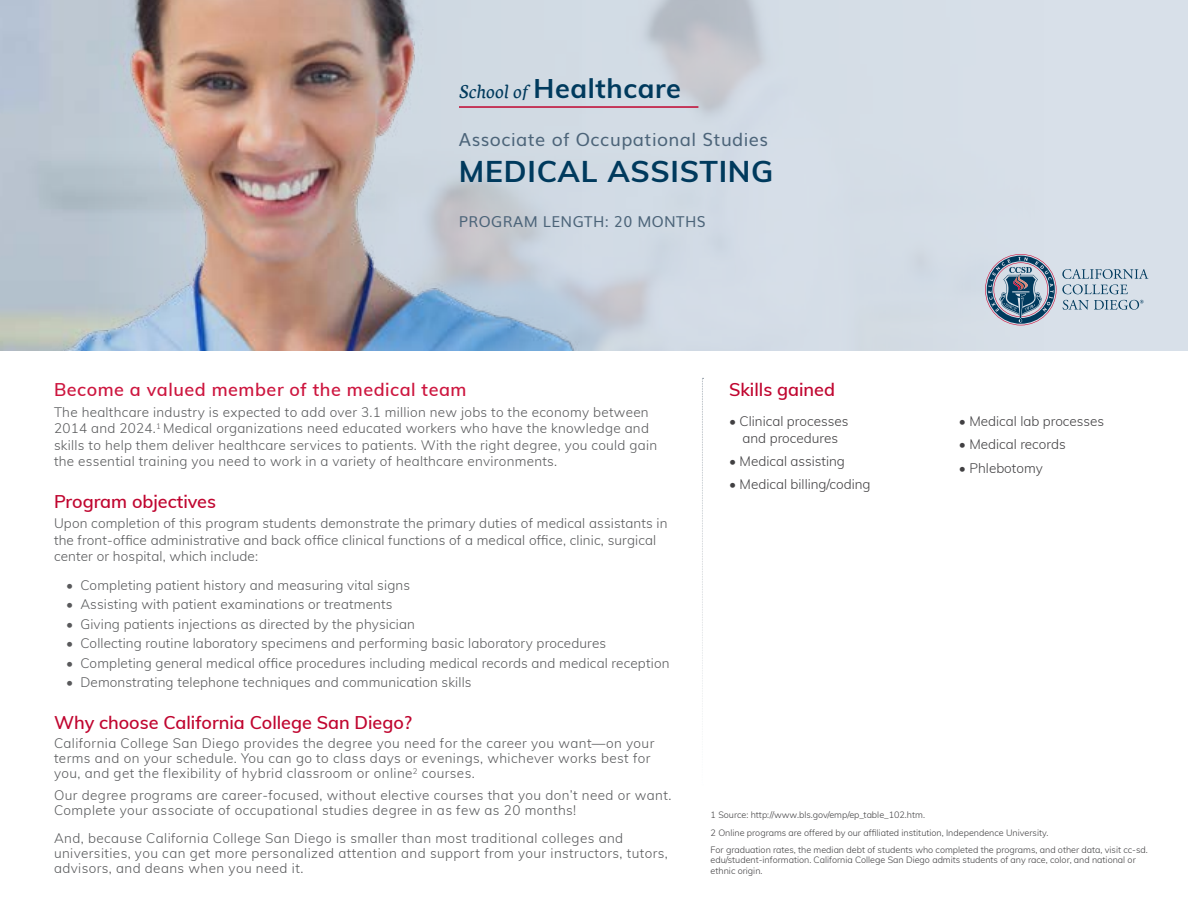
<style>
.page{position:relative;width:1188px;height:918px;background:#fff}
.page>*{position:absolute;margin:0;border:0;box-sizing:border-box;transform-origin:0 0}
.School_Of_Headline{font:700 30px "Muli";letter-spacing:.025em;color:#003a5d}
.School_of_Header{font:700 27px "Muli";letter-spacing:.025em;color:#003a5d}
.Program_Overview_Hea{font:600 18px "Muli";color:#c00630}
.Program_Overview_Hea-2{font:600 18px "Muli";letter-spacing:.03em;color:#cd163f}
.School_Of_Headline-2{font:18px "Muli";letter-spacing:.025em;color:#4c6479}
.Program_Overview_Lis{font:600 18px "Muli";color:#c00630}
.School_Of_Headline-3{font:15px "Muli";letter-spacing:.025em;color:#4c6479}
.Program_Overview_Bod{font:300 13.5px/16.5px "Muli";letter-spacing:.02em;color:#58595b}
.Program_Overview_Lis-2{font:300 13.5px/16.5px "Muli";color:#414042;text-align:center}
.Program_Overview_Dis{font:300 9px/10.5px "Muli";color:#414042}
.s1{font-family:"Neuton";font-weight:400;font-style:italic;font-size:21px}
</style>
<div class="page">
<div style="left:0;top:0;width:1188px;height:351px;background:#d8e0e9"></div>
<img style="left:0;top:0;width:594px;height:351px">
<svg style="left:1062px;top:269px;width:86px;height:25px"></svg>
<svg style="left:1063px;top:300px;width:81px;height:10px"></svg>
<svg style="left:985px;top:254px;width:71px;height:71px"></svg>
<svg style="left:702px;top:378px;width:1px;height:349px"></svg>
<hr style="left:459px;top:106px;width:239px;height:2px;background:#c00630">
<p class="School_of_Header" style="left:459px;top:68px;width:223px"><span class="s1">School of</span> Healthcare</p>
<p class="School_Of_Headline-2" style="left:459px;top:124px;width:311px">Associate of Occupational Studies</p>
<p class="School_Of_Headline" style="left:459px;top:149px;width:316px">MEDICAL ASSISTING</p>
<p class="School_Of_Headline-3" style="left:459px;top:209px;width:248px">PROGRAM LENGTH: 20 MONTHS</p>
<p class="Program_Overview_Hea-2" style="left:54px;top:376px;width:414px">Become a valued member of the medical team</p>
<p class="Program_Overview_Bod" style="left:54px;top:403px;width:605px">The healthcare industry is expected to add over 3.1 million new jobs to the economy between 2014 and 2024.<sup>1</sup> Medical organizations need educated workers who have the knowledge and skills to help them deliver healthcare services to patients. With the right degree, you could gain the essential training you need to work in a variety of healthcare environments.</p>
<p class="Program_Overview_Hea" style="left:54px;top:488px;width:164px">Program objectives</p>
<p class="Program_Overview_Bod" style="left:54px;top:515px;width:615px">Upon completion of this program students demonstrate the primary duties of medical assistants in the front-office administrative and back office clinical functions of a medical office, clinic, surgical center or hospital, which include:</p>
<p class="Program_Overview_Bod" style="left:66px;top:576px;width:346px">• Completing patient history and measuring vital signs</p>
<p class="Program_Overview_Bod" style="left:66px;top:596px;width:328px">• Assisting with patient examinations or treatments</p>
<p class="Program_Overview_Bod" style="left:66px;top:615px;width:350px">• Giving patients injections as directed by the physician</p>
<p class="Program_Overview_Bod" style="left:66px;top:635px;width:542px">• Collecting routine laboratory specimens and performing basic laboratory procedures</p>
<p class="Program_Overview_Bod" style="left:66px;top:654px;width:605px">• Completing general medical office procedures including medical records and medical reception</p>
<p class="Program_Overview_Bod" style="left:66px;top:674px;width:407px">• Demonstrating telephone techniques and communication skills</p>
<p class="Program_Overview_Hea" style="left:54px;top:709px;width:359px">Why choose California College San Diego?</p>
<p class="Program_Overview_Bod" style="left:54px;top:735px;width:602px;line-height:15px">California College San Diego provides the degree you need for the career you want—on your terms and on your schedule. You can go to class days or evenings, whichever works best for you, and get the flexibility of hybrid classroom or online<sup>2</sup> courses.</p>
<p class="Program_Overview_Bod" style="left:54px;top:787px;width:619px;line-height:15px">Our degree programs are career-focused, without elective courses that you don’t need or want.<br>Complete your associate of occupational studies degree in as few as 20 months!</p>
<p class="Program_Overview_Bod" style="left:54px;top:830px;width:615px;line-height:15px">And, because California College San Diego is smaller than most traditional colleges and universities, you can get more personalized attention and support from your instructors, tutors, advisors, and deans when you need it.</p>
<p class="Program_Overview_Lis" style="left:729px;top:376px;width:108px">Skills gained</p>
<p class="Program_Overview_Lis-2" style="left:729px;top:412px;width:121px">• Clinical processes and procedures</p>
<p class="Program_Overview_Lis-2" style="left:729px;top:452px;width:117px">• Medical assisting</p>
<p class="Program_Overview_Lis-2" style="left:729px;top:475px;width:143px">• Medical billing/coding</p>
<p class="Program_Overview_Lis-2" style="left:959px;top:412px;width:147px">• Medical lab processes</p>
<p class="Program_Overview_Lis-2" style="left:959px;top:436px;width:108px">• Medical records</p>
<p class="Program_Overview_Lis-2" style="left:959px;top:459px;width:86px">• Phlebotomy</p>
<p class="Program_Overview_Dis" style="left:711px;top:809px;width:216px">1 Source: http://www.bls.gov/emp/ep_table_102.htm.</p>
<p class="Program_Overview_Dis" style="left:711px;top:827px;width:339px">2 Online programs are offered by our affiliated institution, Independence University.</p>
<p class="Program_Overview_Dis" style="left:711px;top:844px;width:439px">For graduation rates, the median debt of students who completed the programs, and other data, visit cc-sd. edu/student-information. California College San Diego admits students of any race, color, and national or ethnic origin.</p>
</div>
